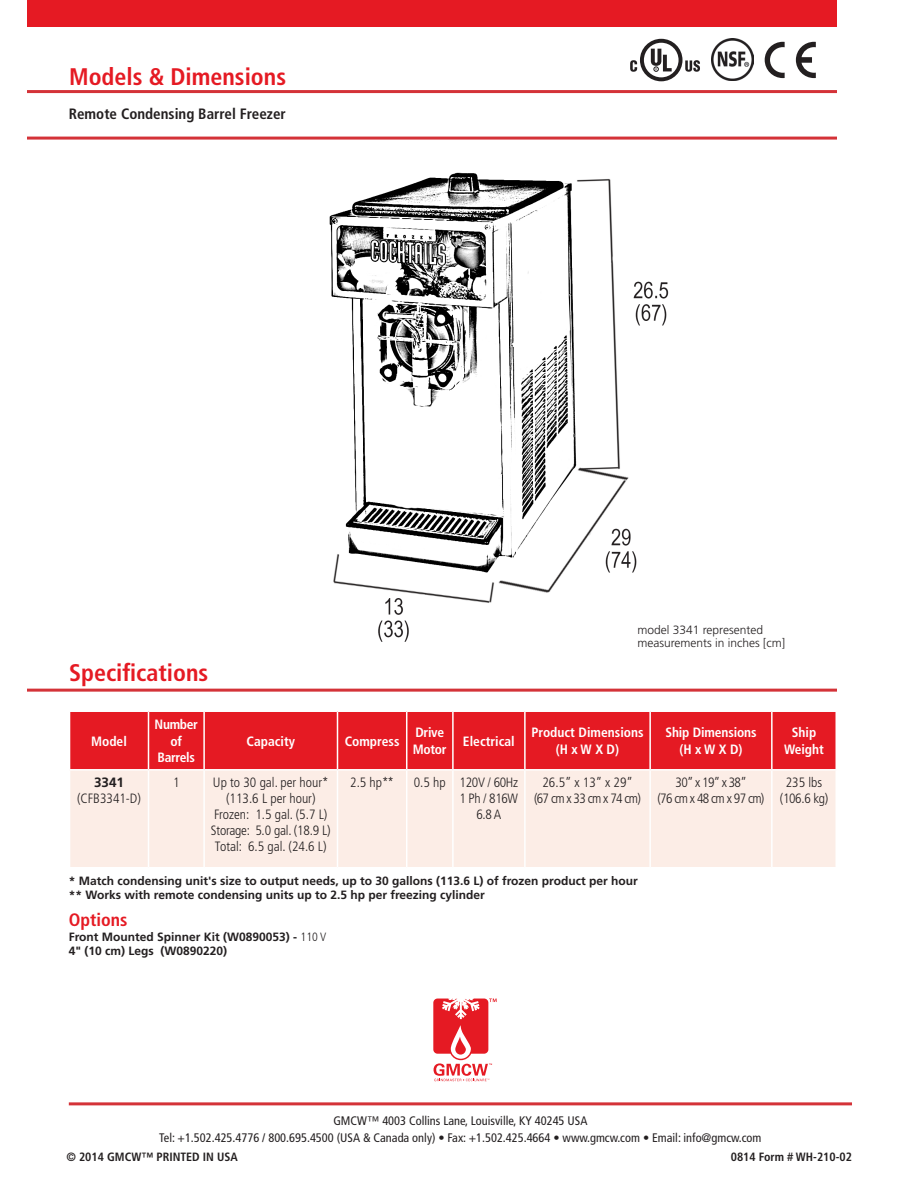
<style>
.page{position:relative;width:918px;height:1188px;background:#fff}
.page>*{position:absolute;margin:0;border:0;box-sizing:border-box;transform-origin:0 0}
.t1{font:700 condensed 24px "Frutiger LT Std";color:#e51a23}
.t2{font:700 condensed 18px "Frutiger LT Std";color:#e51a23}
.t3{font:700 condensed 15px "Frutiger LT Std";color:#231f20}
.t4{font:300 condensed 13.5px "Frutiger LT Std";color:#231f20}
.t5{font:700 condensed 13.5px/16.2px "Frutiger LT Std";color:#fff;text-align:center}
.t6{font:300 condensed 13.5px "Frutiger LT Std";letter-spacing:-.05em;color:#231f20}
.t7{font:700 condensed 13.5px/16.2px "Frutiger LT Std";letter-spacing:-.025em;color:#fff}
.t8{font:300 condensed 13.5px "Frutiger LT Std";letter-spacing:-.025em;color:#231f20}
.t9{font:700 13.5px "Frutiger LT Std";color:#231f20}
.t10{font:condensed 12.3px "Frutiger LT Std";color:#231f20}
.t11{font:700 12px "Frutiger LT Std";color:#231f20}
.t12{font:300 12px "Frutiger LT Std";color:#231f20}
.t13{font:700 condensed 12px "Frutiger LT Std";color:#231f20}
.s1{font-weight:300;font-stretch:condensed}
</style>
<div class="page">
<img style="left:329px;top:172px;width:340px;height:470px">
<div style="left:27px;top:0;width:810px;height:27px;background:#e51a23"></div>
<svg style="left:433px;top:999px;width:64px;height:82px"></svg>
<hr style="left:27px;top:90px;width:810px;height:3px;background:#d43238">
<hr style="left:27px;top:137px;width:810px;height:3px;background:#d43238">
<div style="left:70px;top:712px;width:766px;height:57px;background:#e51a23"></div>
<div style="left:70px;top:771px;width:766px;height:96px;background:#fcede6"></div>
<hr style="left:148px;top:771px;width:1px;height:96px;background:#fff">
<hr style="left:203px;top:771px;width:2px;height:96px;background:#fff">
<hr style="left:337px;top:771px;width:1px;height:96px;background:#fff">
<hr style="left:406px;top:771px;width:1px;height:96px;background:#fff">
<hr style="left:452px;top:771px;width:2px;height:96px;background:#fff">
<hr style="left:524px;top:771px;width:2px;height:96px;background:#fff">
<hr style="left:649px;top:771px;width:2px;height:96px;background:#fff">
<hr style="left:771px;top:771px;width:2px;height:96px;background:#fff">
<hr style="left:148px;top:712px;width:1px;height:57px;background:#fff">
<hr style="left:203px;top:712px;width:2px;height:57px;background:#fff">
<hr style="left:337px;top:712px;width:1px;height:57px;background:#fff">
<hr style="left:406px;top:712px;width:1px;height:57px;background:#fff">
<hr style="left:452px;top:712px;width:2px;height:57px;background:#fff">
<hr style="left:524px;top:712px;width:2px;height:57px;background:#fff">
<hr style="left:649px;top:712px;width:2px;height:57px;background:#fff">
<hr style="left:771px;top:712px;width:2px;height:57px;background:#fff">
<hr style="left:27px;top:689px;width:810px;height:3px;background:#d43238">
<hr style="left:69px;top:1102px;width:783px;height:3px;background:#d43238">
<svg style="left:765px;top:42px;width:20px;height:36px"></svg>
<svg style="left:796px;top:42px;width:20px;height:36px"></svg>
<img style="left:711px;top:39px;width:42px;height:41px">
<svg style="left:630px;top:39px;width:70px;height:42px"></svg>
<p class="t1" style="left:69px;top:62px;width:218px">Models &amp; Dimensions</p>
<p class="t3" style="left:69px;top:105px;width:219px">Remote Condensing Barrel Freezer</p>
<p class="t1" style="left:69px;top:658px;width:141px">Specifications</p>
<p class="t5" style="left:91px;top:733px;width:37px">Model</p>
<p class="t5" style="left:155px;top:717px;width:45px">Number</p>
<p class="t5" style="left:171px;top:733px;width:13px">of</p>
<p class="t7" style="left:158px;top:749px;width:39px">Barrels</p>
<p class="t5" style="left:247px;top:733px;width:50px">Capacity</p>
<p class="t5" style="left:345px;top:733px;width:56px">Compress</p>
<p class="t7" style="left:413px;top:725px;width:35px">Drive<br>Motor</p>
<p class="t5" style="left:463px;top:733px;width:53px">Electrical</p>
<p class="t9" style="left:94px;top:774px;width:32px">3341</p>
<p class="t4" style="left:77px;top:791px;width:65px">(CFB3341-D)</p>
<p class="t4" style="left:173px;top:774px;width:8px">1</p>
<p class="t4" style="left:213px;top:774px;width:117px">Up to 30 gal. per hour*</p>
<p class="t4" style="left:226px;top:791px;width:91px">(113.6 L per hour)</p>
<p class="t4" style="left:214px;top:807px;width:115px">Frozen: 1.5 gal. (5.7 L)</p>
<p class="t4" style="left:211px;top:823px;width:121px">Storage: 5.0 gal. (18.9 L)</p>
<p class="t4" style="left:215px;top:839px;width:113px">Total: 6.5 gal. (24.6 L)</p>
<p class="t4" style="left:350px;top:774px;width:45px">2.5 hp**</p>
<p class="t4" style="left:414px;top:774px;width:33px">0.5 hp</p>
<p class="t8" style="left:460px;top:774px;width:60px">120V / 60Hz</p>
<p class="t4" style="left:460px;top:791px;width:60px">1 Ph / 816W</p>
<p class="t4" style="left:476px;top:807px;width:26px">6.8 A</p>
<p class="t12" style="left:637px;top:623px;width:127px">model 3341 represented</p>
<p class="t12" style="left:637px;top:636px;width:149px">measurements in inches [cm]</p>
<p class="t5" style="left:531px;top:725px;width:114px">Product Dimensions</p>
<p class="t5" style="left:556px;top:741px;width:65px">(H x W X D)</p>
<p class="t4" style="left:543px;top:774px;width:92px">26.5” x 13” x 29”</p>
<p class="t6" style="left:534px;top:791px;width:108px">(67 cm x 33 cm x 74 cm)</p>
<p class="t5" style="left:665px;top:725px;width:93px">Ship Dimensions</p>
<p class="t5" style="left:679px;top:741px;width:65px">(H x W X D)</p>
<p class="t4" style="left:676px;top:774px;width:73px">30” x 19” x 38”</p>
<p class="t6" style="left:658px;top:791px;width:108px">(76 cm x 48 cm x 97 cm)</p>
<p class="t5" style="left:784px;top:725px;width:41px">Ship<br>Weight</p>
<p class="t4" style="left:786px;top:774px;width:38px">235 lbs</p>
<p class="t4" style="left:780px;top:791px;width:50px">(106.6 kg)</p>
<p class="t11" style="left:69px;top:874px;width:570px">* Match condensing unit's size to output needs, up to 30 gallons (113.6 L) of frozen product per hour</p>
<p class="t11" style="left:69px;top:888px;width:418px">** Works with remote condensing units up to 2.5 hp per freezing cylinder</p>
<p class="t2" style="left:69px;top:909px;width:60px">Options</p>
<p class="t11" style="left:69px;top:930px;width:259px">Front Mounted Spinner Kit (W0890053) - <span class="s1">110 V</span></p>
<p class="t11" style="left:69px;top:944px;width:160px">4" (10 cm) Legs (W0890220)</p>
<p class="t10" style="left:333px;top:1114px;width:256px">GMCW™ 4003 Collins Lane, Louisville, KY 40245 USA</p>
<p class="t10" style="left:159px;top:1130px;width:604px">Tel: +1.502.425.4776 / 800.695.4500 (USA &amp; Canada only) • Fax: +1.502.425.4664 • www.gmcw.com • Email: info@gmcw.com</p>
<p class="t13" style="left:66px;top:1150px;width:173px">© 2014 GMCW™ PRINTED IN USA</p>
<p class="t13" style="left:731px;top:1150px;width:123px">0814 Form # WH-210-02</p>
</div>
